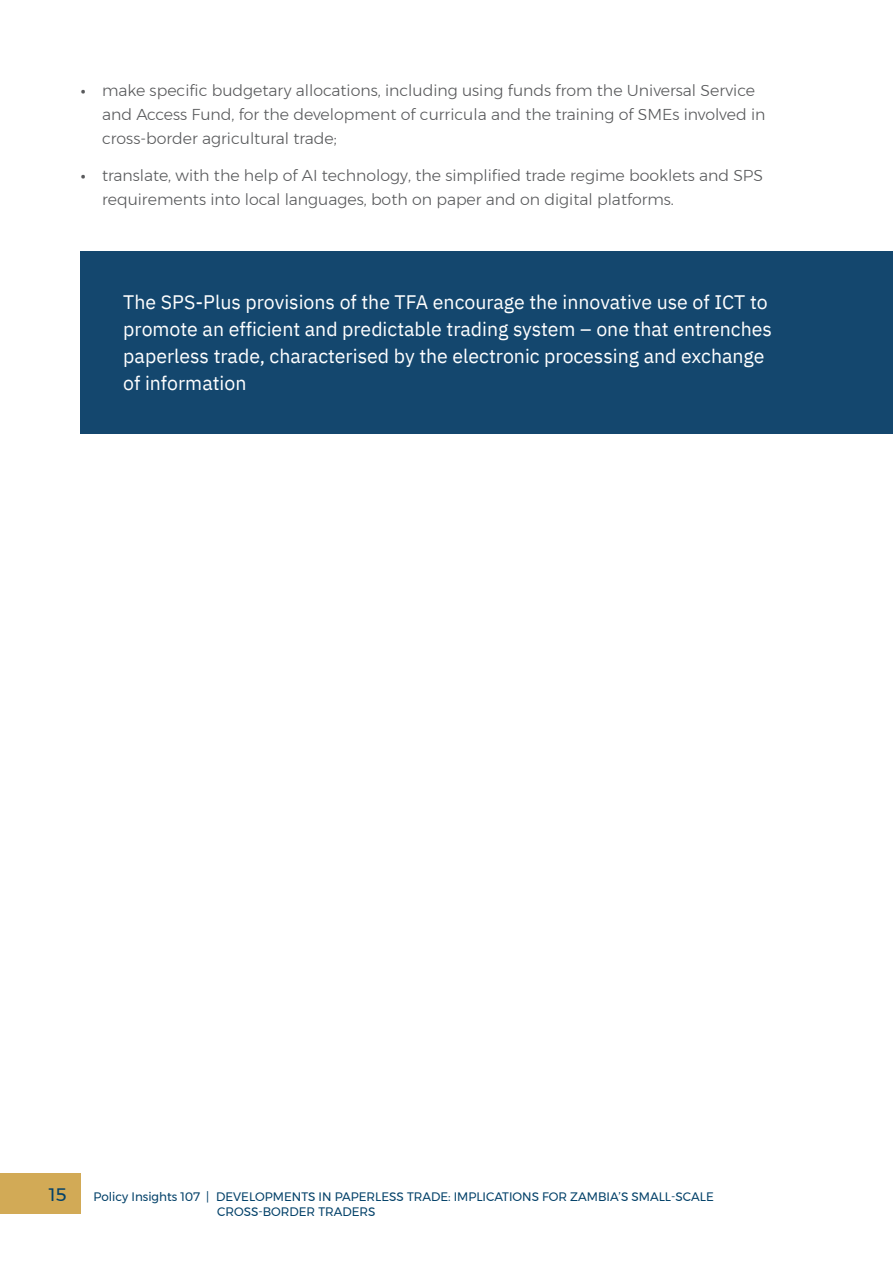
<style>
.page{position:relative;width:893px;height:1263px;background:#fff}
.page>*{position:absolute;margin:0;border:0;box-sizing:border-box;transform-origin:0 0}
.t1{font:19.5px/27px "IBM Plex Sans";color:#fff}
.t2{font:18px "Montserrat";color:#034169}
.t3{font:300 15.75px/24px "Montserrat";color:#58595b}
.t4{font:12.3px/14.7px "Montserrat";color:#034169}
.s1{font-weight:600}
</style>
<div class="page">
<div style="left:0;top:1172px;width:81px;height:41px;background:#d2aa56"></div>
<div style="left:81px;top:251px;width:812px;height:183px;background:#14476e"></div>
<p class="t3" style="left:102px;top:78px;width:665px;text-indent:-21px"><span class="s1">∙</span> make specific budgetary allocations, including using funds from the Universal Service and Access Fund, for the development of curricula and the training of SMEs involved in cross-border agricultural trade;</p>
<p class="t3" style="left:102px;top:163px;width:662px;text-indent:-21px"><span class="s1">∙</span> translate, with the help of AI technology, the simplified trade regime booklets and SPS requirements into local languages, both on paper and on digital platforms.</p>
<p class="t1" style="left:123px;top:287px;width:650px">The SPS-Plus provisions of the TFA encourage the innovative use of ICT to promote an efficient and predictable trading system – one that entrenches paperless trade, characterised by the electronic processing and exchange of information</p>
<p class="t2" style="left:49px;top:1181px;width:19px">15</p>
<p class="t4" style="left:217px;top:1189px;width:498px;text-indent:-124px">Policy Insights 107 | DEVELOPMENTS IN PAPERLESS TRADE: IMPLICATIONS FOR ZAMBIA’S SMALL-SCALE<br>CROSS-BORDER TRADERS</p>
</div>
